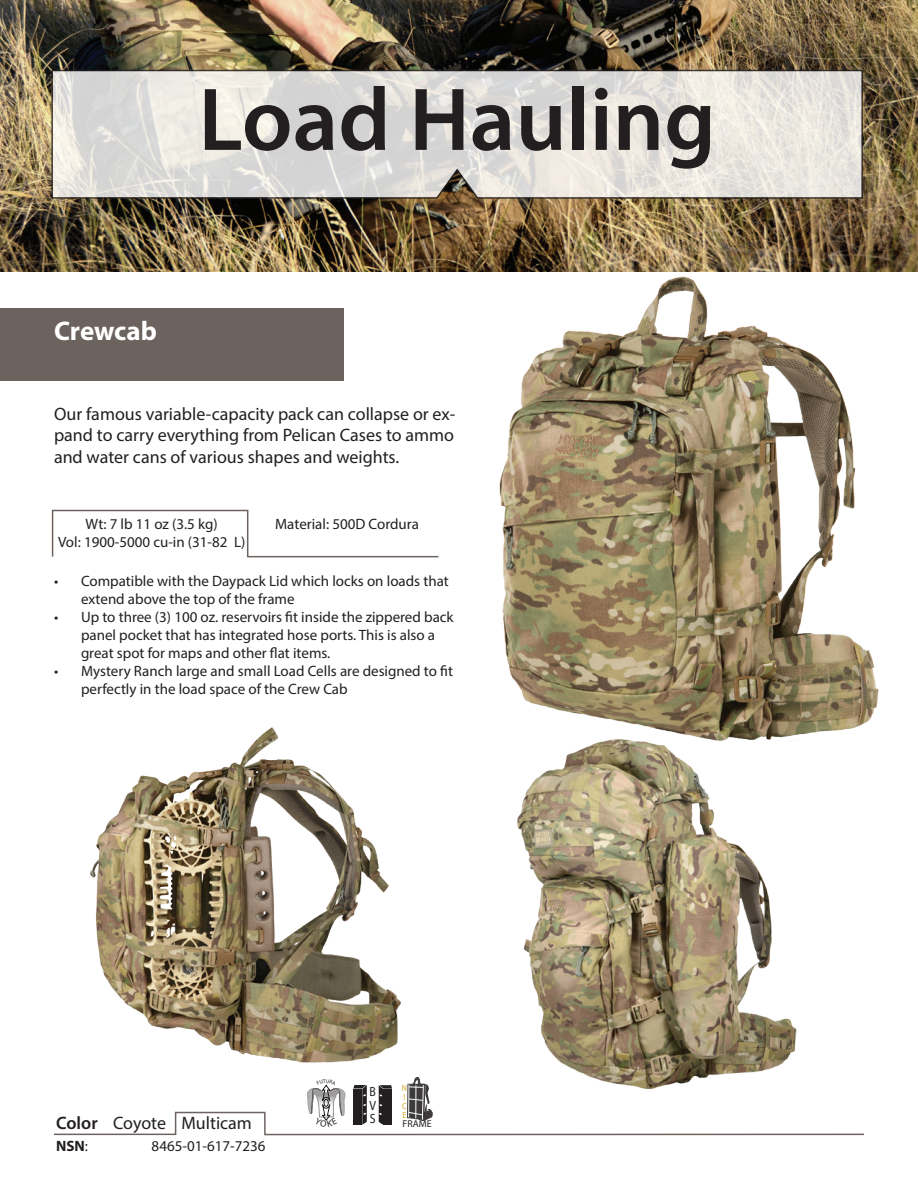
<style>
.page{position:relative;width:918px;height:1188px;background:#fff}
.page>*{position:absolute;margin:0;border:0;box-sizing:border-box;transform-origin:0 0}
.t1{font:600 90px "Myriad Pro";color:#231f20}
.t2{font:700 27px "Myriad Pro";letter-spacing:-.005em;color:#fff}
.t3{font:18px/21.6px "Myriad Pro";color:#231f20;text-align:justify}
.t4{font:15px/18px "Myriad Pro";color:#231f20}
.t5{font:700 15px "Myriad Pro";color:#231f20}
.t6{font:13.35px/13.4px "Myriad Pro";color:#231f20;text-align:justify;scale:.89 1}
.t7{font:9.9px "Myriad Pro";color:#231f20}
.t8{font:9px/9px "Myriad Pro";color:#d4a828;scale:.87 1}
.s1{font-weight:600}
.s2{font-weight:400}
</style>
<div class="page">
<img style="left:90px;top:727px;width:311px;height:336px">
<img style="left:0;top:0;width:918px;height:271px">
<svg style="left:51px;top:69px;width:813px;height:130px;background:#dddad5"></svg>
<img style="left:481px;top:191px;width:417px;height:543px">
<div style="left:0;top:308px;width:343px;height:73px;background:#6c635f"></div>
<svg style="left:51px;top:509px;width:388px;height:49px"></svg>
<img style="left:509px;top:663px;width:294px;height:414px">
<svg style="left:54px;top:1077px;width:810px;height:59px"></svg>
<h1 class="t1" style="left:198px;top:62px;width:519px">Load Hauling</h1>
<h2 class="t2" style="left:54px;top:313px;width:104px">Crewcab</h2>
<p class="t3" style="left:54px;top:402px;width:403px">Our famous variable-capacity pack can collapse or ex&shy;pand to carry everything from Pelican Cases to ammo and water cans of various shapes and weights.</p>
<p class="t4" style="left:58px;top:515px;width:189px;text-align:center">Wt: 7 lb 11 oz (3.5 kg)<br>Vol: 1900-5000 cu-in (31-82 L)</p>
<p class="t4" style="left:275px;top:515px;width:145px">Material: 500D Cordura</p>
<p class="t4" style="left:81px;top:572px;width:369px;text-indent:-27px">• Compatible with the Daypack Lid which locks on loads that extend above the top of the frame</p>
<p class="t4" style="left:81px;top:608px;width:374px;text-indent:-27px">• Up to three (3) 100 oz. reservoirs fit inside the zippered back panel pocket that has integrated hose ports. This is also a great spot for maps and other flat items.</p>
<p class="t4" style="left:81px;top:662px;width:373px;text-indent:-27px">• Mystery Ranch large and small Load Cells are designed to fit perfectly in the load space of the Crew Cab</p>
<p class="t3" style="left:56px;top:1112px;width:197px"><span class="s1">Color</span> Coyote Multicam</p>
<p class="t5" style="left:56px;top:1137px;width:33px">NSN<span class="s2">:</span></p>
<p class="t4" style="left:152px;top:1137px;width:115px">8465-01-617-7236</p>
<p class="t6" style="left:369px;top:1085px;width:9px">B V S</p>
<p class="t8" style="left:402px;top:1083px;width:7px">N<br>I<br>C<br>E</p>
<p class="t7" style="left:403px;top:1118px;width:31px">FRAME</p>
</div>
